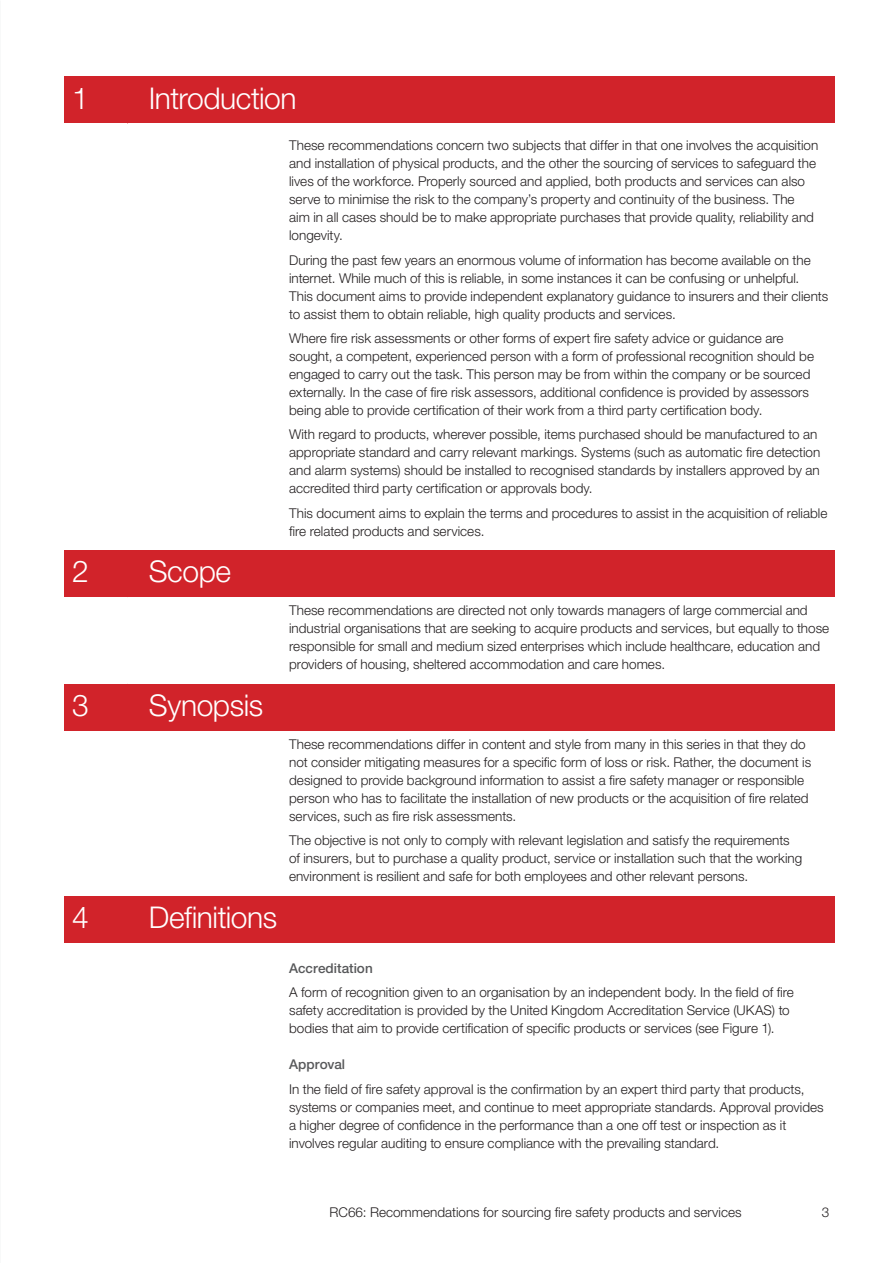
<style>
.page{position:relative;width:893px;height:1263px;background:#fff}
.page>*{position:absolute;margin:0;border:0;box-sizing:border-box;transform-origin:0 0}
.FPA_Chapter_heads{font:300 30px "Helvetica Neue LT Std";letter-spacing:-.015em;color:#fff}
.FPA_Body_text{font:300 13.5px/18px "Helvetica Neue LT Std";color:#231f20}
.Definitions_head{font:500 13.5px "Helvetica Neue LT Std";color:#57585a}
</style>
<div class="page">
<div style="left:64px;top:77px;width:64px;height:46px;background:#d1232a"></div>
<div style="left:128px;top:77px;width:707px;height:46px;background:#d1232a"></div>
<div style="left:64px;top:550px;width:64px;height:47px;background:#d1232a"></div>
<div style="left:128px;top:550px;width:707px;height:47px;background:#d1232a"></div>
<div style="left:64px;top:684px;width:64px;height:47px;background:#d1232a"></div>
<div style="left:128px;top:684px;width:707px;height:47px;background:#d1232a"></div>
<div style="left:64px;top:896px;width:64px;height:47px;background:#d1232a"></div>
<div style="left:128px;top:896px;width:707px;height:47px;background:#d1232a"></div>
<p class="FPA_Chapter_heads" style="left:72px;top:79px;width:18px">1</p>
<p class="FPA_Chapter_heads" style="left:149px;top:79px;width:149px">Introduction</p>
<p class="FPA_Body_text" style="left:289px;top:136px;width:531px">These recommendations concern two subjects that differ in that one involves the acquisition and installation of physical products, and the other the sourcing of services to safeguard the lives of the workforce. Properly sourced and applied, both products and services can also serve to minimise the risk to the company’s property and continuity of the business. The aim in all cases should be to make appropriate purchases that provide quality, reliability and longevity.</p>
<p class="FPA_Body_text" style="left:289px;top:250px;width:540px">During the past few years an enormous volume of information has become available on the internet. While much of this is reliable, in some instances it can be confusing or unhelpful.<br>This document aims to provide independent explanatory guidance to insurers and their clients to assist them to obtain reliable, high quality products and services.</p>
<p class="FPA_Body_text" style="left:289px;top:329px;width:526px">Where fire risk assessments or other forms of expert fire safety advice or guidance are sought, a competent, experienced person with a form of professional recognition should be engaged to carry out the task. This person may be from within the company or be sourced externally. In the case of fire risk assessors, additional confidence is provided by assessors being able to provide certification of their work from a third party certification body.</p>
<p class="FPA_Body_text" style="left:289px;top:425px;width:533px">With regard to products, wherever possible, items purchased should be manufactured to an appropriate standard and carry relevant markings. Systems (such as automatic fire detection and alarm systems) should be installed to recognised standards by installers approved by an accredited third party certification or approvals body.</p>
<p class="FPA_Body_text" style="left:289px;top:504px;width:540px">This document aims to explain the terms and procedures to assist in the acquisition of reliable fire related products and services.</p>
<p class="FPA_Chapter_heads" style="left:72px;top:553px;width:18px">2</p>
<p class="FPA_Chapter_heads" style="left:149px;top:553px;width:84px">Scope</p>
<p class="FPA_Body_text" style="left:289px;top:601px;width:541px">These recommendations are directed not only towards managers of large commercial and industrial organisations that are seeking to acquire products and services, but equally to those responsible for small and medium sized enterprises which include healthcare, education and providers of housing, sheltered accommodation and care homes.</p>
<p class="FPA_Chapter_heads" style="left:72px;top:687px;width:18px">3</p>
<p class="FPA_Chapter_heads" style="left:149px;top:687px;width:116px">Synopsis</p>
<p class="FPA_Body_text" style="left:289px;top:735px;width:524px">These recommendations differ in content and style from many in this series in that they do not consider mitigating measures for a specific form of loss or risk. Rather, the document is designed to provide background information to assist a fire safety manager or responsible person who has to facilitate the installation of new products or the acquisition of fire related services, such as fire risk assessments.</p>
<p class="FPA_Body_text" style="left:289px;top:831px;width:515px">The objective is not only to comply with relevant legislation and satisfy the requirements of insurers, but to purchase a quality product, service or installation such that the working environment is resilient and safe for both employees and other relevant persons.</p>
<p class="FPA_Chapter_heads" style="left:72px;top:899px;width:18px">4</p>
<p class="FPA_Chapter_heads" style="left:149px;top:899px;width:130px">Definitions</p>
<p class="Definitions_head" style="left:289px;top:960px;width:85px">Accreditation</p>
<p class="FPA_Body_text" style="left:289px;top:983px;width:506px">A form of recognition given to an organisation by an independent body. In the field of fire safety accreditation is provided by the United Kingdom Accreditation Service (UKAS) to bodies that aim to provide certification of specific products or services (see Figure 1).</p>
<p class="Definitions_head" style="left:289px;top:1056px;width:58px">Approval</p>
<p class="FPA_Body_text" style="left:289px;top:1079px;width:536px">In the field of fire safety approval is the confirmation by an expert third party that products, systems or companies meet, and continue to meet appropriate standards. Approval provides a higher degree of confidence in the performance than a one off test or inspection as it involves regular auditing to ensure compliance with the prevailing standard.</p>
<p class="FPA_Body_text" style="left:330px;top:1203px;width:414px">RC66: Recommendations for sourcing fire safety products and services</p>
<p class="FPA_Body_text" style="left:822px;top:1203px;width:9px">3</p>
</div>
